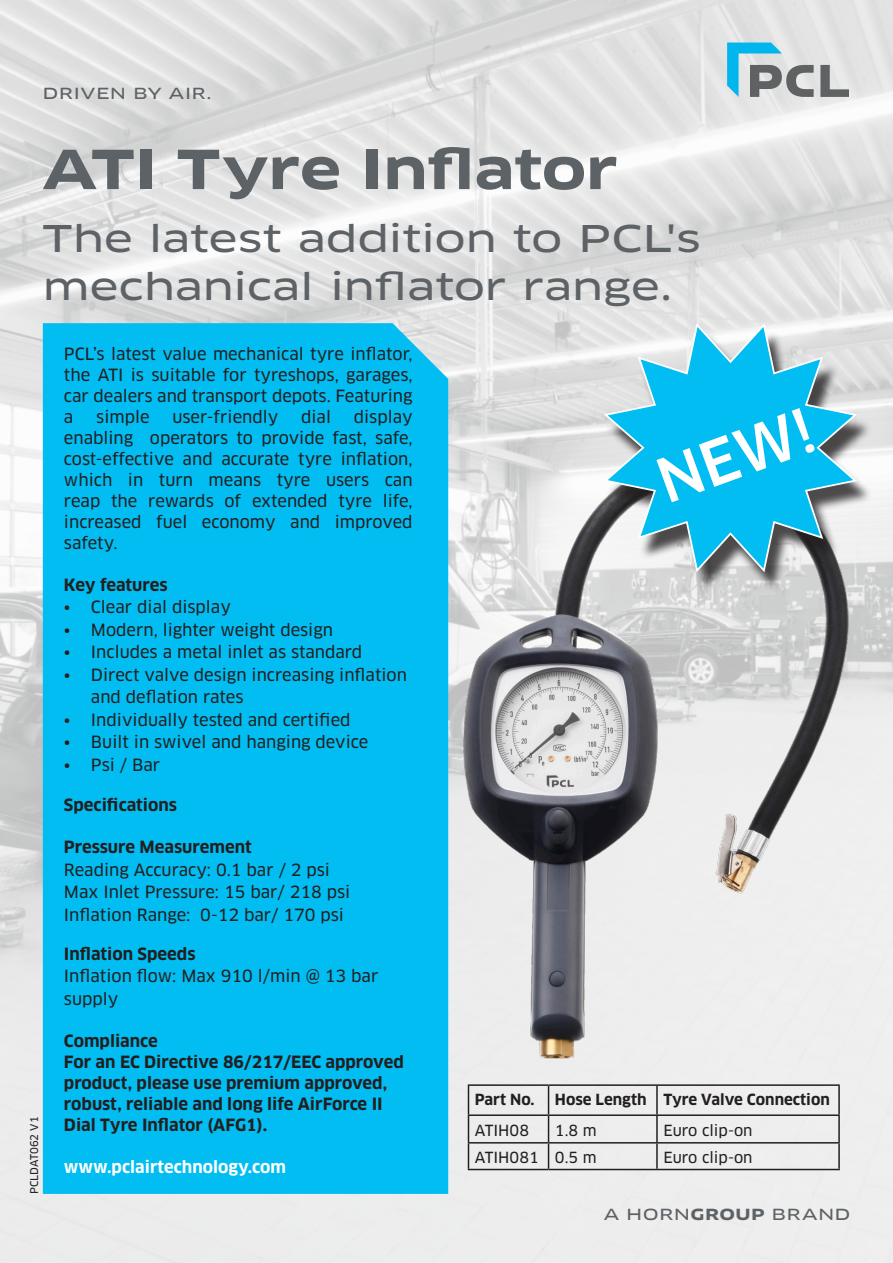
<style>
.page{position:relative;width:893px;height:1263px;background:#fff}
.page>*{position:absolute;margin:0;border:0;box-sizing:border-box;transform-origin:0 0}
.t1{font:500 60px "Clan OT";color:#fff}
.Headline_35pt_40pt{font:700 52.5px "Clan OT Extd";letter-spacing:-.02em;color:#5d6266}
.Headline_35pt_40pt-2{font:36px/48px "Clan OT Extd News";letter-spacing:-.025em;color:#5d6266}
.t2{font:16.5px/21px "Clan OT News";color:#231f20}
.t3{font:700 16.5px/21px "Clan OT";color:#231f20}
.t4{font:700 16.5px "Clan OT";color:#fff}
.t5{font:15px "Clan OT News";color:#231f20}
.t6{font:700 15px "Clan OT";color:#231f20}
.t7{font:15px "Clan OT Extd News";letter-spacing:.02em;color:#5d6266}
.t8{font:10.5px "Clan OT News";color:#231f20}
.s1{font-family:"Clan OT";font-weight:700}
.s2{font-family:"Clan OT Extd";font-weight:700}
</style>
<div class="page">
<img style="left:0;top:0;width:893px;height:1263px">
<svg style="left:727px;top:43px;width:122px;height:54px;background:#a1bcc5"></svg>
<img style="left:449px;top:402px;width:444px;height:712px">
<div style="left:42px;top:322px;width:407px;height:872px;background:#01bdf2"></div>
<div style="left:606px;top:331px;width:266px;height:262px;background:#231f20;opacity:.8"></div>
<svg style="left:602px;top:321px;width:257px;height:253px;background:#60c1dc"></svg>
<hr style="left:468px;top:1084px;width:81px;height:2px;background:#231f20">
<hr style="left:549px;top:1084px;width:108px;height:2px;background:#231f20">
<hr style="left:657px;top:1084px;width:183px;height:2px;background:#231f20">
<hr style="left:656px;top:1086px;width:2px;height:28px;background:#231f20">
<hr style="left:838px;top:1086px;width:2px;height:28px;background:#231f20">
<hr style="left:468px;top:1114px;width:81px;height:2px;background:#231f20">
<hr style="left:549px;top:1114px;width:108px;height:2px;background:#231f20">
<hr style="left:657px;top:1114px;width:183px;height:2px;background:#231f20">
<hr style="left:656px;top:1116px;width:2px;height:26px;background:#231f20">
<hr style="left:838px;top:1116px;width:2px;height:26px;background:#231f20">
<hr style="left:468px;top:1142px;width:81px;height:1px;background:#231f20">
<svg style="left:468px;top:1086px;width:1px;height:83px"></svg>
<hr style="left:549px;top:1142px;width:108px;height:1px;background:#231f20">
<svg style="left:548px;top:1086px;width:1px;height:83px"></svg>
<hr style="left:657px;top:1142px;width:183px;height:1px;background:#231f20">
<hr style="left:656px;top:1143px;width:2px;height:26px;background:#231f20">
<hr style="left:838px;top:1143px;width:2px;height:26px;background:#231f20">
<hr style="left:468px;top:1169px;width:81px;height:1px;background:#231f20">
<hr style="left:549px;top:1169px;width:108px;height:1px;background:#231f20">
<hr style="left:657px;top:1169px;width:183px;height:1px;background:#231f20">
<p class="t7" style="left:43px;top:84px;width:170px">DRIVEN BY AIR.</p>
<p class="Headline_35pt_40pt" style="left:43px;top:138px;width:577px">ATI Tyre Inflator</p>
<p class="Headline_35pt_40pt-2" style="left:43px;top:215px;width:660px">The latest addition to PCL's mechanical inflator range.</p>
<p class="t8" style="left:28px;top:1194px;width:79px;rotate:-90deg">PCLDAT062 V1</p>
<p class="t2" style="left:64px;top:343px;width:350px;text-align:justify">PCL’s latest value mechanical tyre inflator, the ATI is suitable for tyreshops, garages, car dealers and transport depots. Featuring a</p>
<p class="t2" style="left:64px;top:406px;width:350px;text-align:justify;text-indent:290px">display enabling operators to provide fast, safe, cost-effective and accurate tyre inflation, which in turn means tyre users can reap the rewards of extended tyre life, increased fuel economy and improved safety.</p>
<p class="t3" style="left:64px;top:574px;width:105px">Key features</p>
<p class="t2" style="left:64px;top:597px;width:168px">• Clear dial display</p>
<p class="t2" style="left:64px;top:619px;width:271px">• Modern, lighter weight design</p>
<p class="t2" style="left:64px;top:642px;width:300px">• Includes a metal inlet as standard</p>
<p class="t2" style="left:91px;top:663px;width:318px;line-height:22.5px;text-indent:-27px">• Direct valve design increasing inflation and deflation rates</p>
<p class="t2" style="left:64px;top:709px;width:288px">• Individually tested and certified</p>
<p class="t2" style="left:64px;top:732px;width:306px">• Built in swivel and hanging device</p>
<p class="t2" style="left:64px;top:754px;width:98px">• Psi / Bar</p>
<p class="t3" style="left:64px;top:795px;width:115px">Specifications</p>
<p class="t2" style="left:64px;top:836px;width:288px;line-height:22.5px"><span class="s1">Pressure Measurement<br></span>Reading Accuracy: 0.1 bar / 2 psi<br>Max Inlet Pressure: 15 bar/ 218 psi<br>Inflation Range: 0-12 bar/ 170 psi</p>
<p class="t3" style="left:64px;top:943px;width:133px">Inflation Speeds</p>
<p class="t2" style="left:64px;top:965px;width:316px;line-height:22.5px">Inflation flow: Max 910 l/min @ 13 bar supply</p>
<p class="t3" style="left:64px;top:1030px;width:95px">Compliance</p>
<p class="t3" style="left:64px;top:1051px;width:341px">For an EC Directive 86/217/EEC approved product, please use premium approved, robust, reliable and long life AirForce II Dial Tyre Inflator (AFG1).</p>
<p class="t4" style="left:64px;top:1157px;width:224px">www.pclairtechnology.com</p>
<p class="t2" style="left:96px;top:406px;width:55px">simple</p>
<p class="t2" style="left:172px;top:406px;width:107px">user-friendly</p>
<p class="t2" style="left:301px;top:406px;width:31px">dial</p>
<p class="t1" style="left:648px;top:450px;width:164px;rotate:-20deg">NEW!</p>
<p class="t6" style="left:475px;top:1091px;width:61px">Part No.</p>
<p class="t6" style="left:555px;top:1091px;width:93px">Hose Length</p>
<p class="t6" style="left:663px;top:1091px;width:168px">Tyre Valve Connection</p>
<p class="t5" style="left:475px;top:1121px;width:56px">ATIH08</p>
<p class="t5" style="left:555px;top:1121px;width:43px">1.8 m</p>
<p class="t5" style="left:663px;top:1121px;width:91px">Euro clip-on</p>
<p class="t5" style="left:475px;top:1149px;width:65px">ATIH081</p>
<p class="t5" style="left:555px;top:1149px;width:43px">0.5 m</p>
<p class="t5" style="left:663px;top:1149px;width:91px">Euro clip-on</p>
<p class="t7" style="left:604px;top:1205px;width:248px">A HORN<span class="s2">GROUP</span> BRAND</p>
</div>
